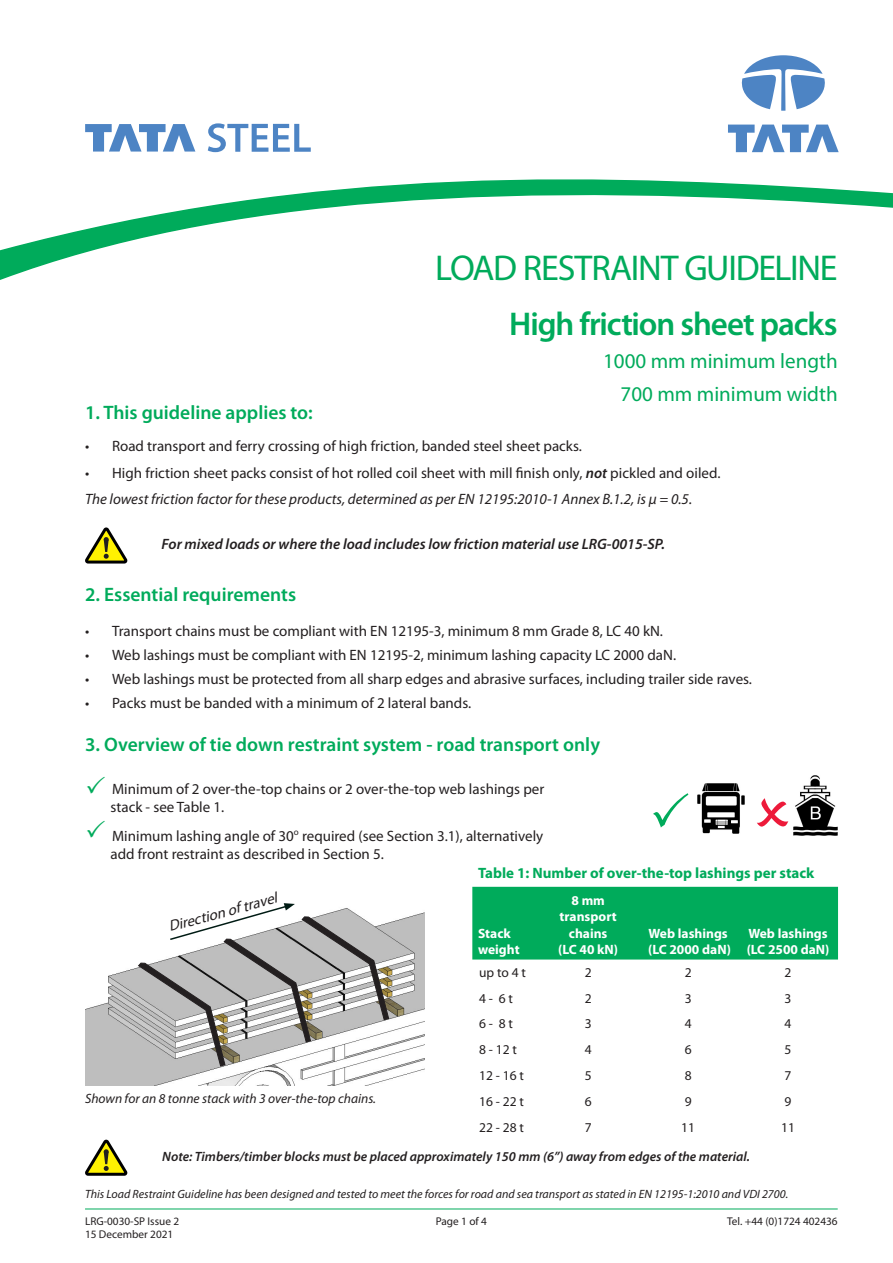
<style>
.page{position:relative;width:893px;height:1263px;background:#fff}
.page>*{position:absolute;margin:0;border:0;box-sizing:border-box;transform-origin:0 0}
.t1{font:36px "Myriad Pro";letter-spacing:-.035em;color:#00ab5b}
.t2{font:600 33px "Myriad Pro";letter-spacing:-.035em;color:#00ab5b}
.t3{font:21px "Myriad Pro";color:#00ab5b}
.t4{font:600 19.5px "Myriad Pro";color:#00ab5b}
.t5{font:15px/18px "Myriad Pro";color:#231f20}
.t6{font:italic 15px "Myriad Pro";color:#231f20}
.t7{font:italic 600 15px "Myriad Pro";color:#231f20}
.t8{font:700 15px "Myriad Pro";color:#00ab5b}
.t9{font:italic 15px "Myriad Pro";color:#231f20}
.t10{font:italic 600 13.5px "Myriad Pro";color:#231f20}
.t11{font:700 13.5px/16.2px "Myriad Pro";color:#fff}
.t12{font:13.5px "Myriad Pro";color:#231f20}
.t13{font:italic 13.5px "Myriad Pro";color:#231f20}
.t14{font:italic 12px "Myriad Pro";color:#231f20}
.t15{font:11.25px "Myriad Pro";color:#231f20}
.s1{font-weight:600;font-style:italic}
</style>
<div class="page">
<hr style="left:85px;top:1208px;width:753px;height:1px;background:#00ab5b">
<svg style="left:0;top:179px;width:893px;height:101px"></svg>
<svg style="left:741px;top:55px;width:84px;height:56px"></svg>
<svg style="left:728px;top:125px;width:111px;height:27px"></svg>
<svg style="left:85px;top:124px;width:110px;height:28px"></svg>
<svg style="left:208px;top:123px;width:103px;height:29px"></svg>
<svg style="left:85px;top:527px;width:43px;height:37px"></svg>
<div style="left:472px;top:887px;width:366px;height:72px;background:#00ab5b"></div>
<img style="left:85px;top:912px;width:340px;height:173px">
<svg style="left:137px;top:903px;width:253px;height:164px"></svg>
<img style="left:698px;top:784px;width:46px;height:50px">
<img style="left:794px;top:775px;width:44px;height:60px">
<svg style="left:85px;top:1139px;width:43px;height:37px"></svg>
<p class="t4" style="left:85px;top:400px;width:229px">1. This guideline applies to:</p>
<p class="t1" style="left:435px;top:246px;width:404px">LOAD RESTRAINT GUIDELINE</p>
<p class="t2" style="left:509px;top:303px;width:330px">High friction sheet packs</p>
<p class="t3" style="left:603px;top:348px;width:236px">1000 mm minimum length</p>
<p class="t3" style="left:621px;top:381px;width:219px">700 mm minimum width</p>
<p class="t5" style="left:85px;top:437px;width:498px">• Road transport and ferry crossing of high friction, banded steel sheet packs.</p>
<p class="t5" style="left:85px;top:463px;width:637px">• High friction sheet packs consist of hot rolled coil sheet with mill finish only, <span class="s1">not</span> pickled and oiled.</p>
<p class="t6" style="left:85px;top:490px;width:609px">The lowest friction factor for these products, determined as per EN 12195:2010-1 Annex B.1.2, is μ = 0.5.</p>
<p class="t7" style="left:162px;top:535px;width:505px">For mixed loads or where the load includes low friction material use LRG-0015-SP.</p>
<p class="t4" style="left:85px;top:582px;width:213px">2. Essential requirements</p>
<p class="t5" style="left:85px;top:622px;width:579px">• Transport chains must be compliant with EN 12195-3, minimum 8 mm Grade 8, LC 40 kN.</p>
<p class="t5" style="left:85px;top:646px;width:593px">• Web lashings must be compliant with EN 12195-2, minimum lashing capacity LC 2000 daN.</p>
<p class="t5" style="left:85px;top:670px;width:668px">• Web lashings must be protected from all sharp edges and abrasive surfaces, including trailer side raves.</p>
<p class="t5" style="left:85px;top:694px;width:388px">• Packs must be banded with a minimum of 2 lateral bands.</p>
<p class="t4" style="left:85px;top:732px;width:516px">3. Overview of tie down restraint system - road transport only</p>
<p class="t5" style="left:111px;top:779px;width:435px">Minimum of 2 over-the-top chains or 2 over-the-top web lashings per stack - see Table 1.</p>
<p class="t5" style="left:111px;top:827px;width:434px">Minimum lashing angle of 30<sup>o</sup> required (see Section 3.1), alternatively add front restraint as described in Section 5.</p>
<p class="t9" style="left:166px;top:917px;width:113px;rotate:-15deg">Direction of travel</p>
<p class="t13" style="left:85px;top:1090px;width:293px">Shown for an 8 tonne stack with 3 over-the-top chains.</p>
<p class="t8" style="left:478px;top:863px;width:338px">Table 1: Number of over-the-top lashings per stack</p>
<p class="t11" style="left:478px;top:924px;width:43px">Stack weight</p>
<p class="t11" style="left:560px;top:892px;width:59px;text-align:center">8 mm transport chains</p>
<p class="t11" style="left:558px;top:941px;width:61px">(LC 40 kN)</p>
<p class="t11" style="left:648px;top:924px;width:81px">Web lashings</p>
<p class="t11" style="left:648px;top:941px;width:84px">(LC 2000 daN)</p>
<p class="t11" style="left:748px;top:924px;width:81px">Web lashings</p>
<p class="t11" style="left:747px;top:941px;width:84px">(LC 2500 daN)</p>
<p class="t12" style="left:479px;top:964px;width:48px">up to 4 t</p>
<p class="t12" style="left:585px;top:964px;width:8px">2</p>
<p class="t12" style="left:685px;top:964px;width:8px">2</p>
<p class="t12" style="left:785px;top:964px;width:8px">2</p>
<p class="t12" style="left:479px;top:990px;width:35px">4 - 6 t</p>
<p class="t12" style="left:585px;top:990px;width:8px">2</p>
<p class="t12" style="left:685px;top:990px;width:8px">3</p>
<p class="t12" style="left:785px;top:990px;width:8px">3</p>
<p class="t12" style="left:479px;top:1015px;width:35px">6 - 8 t</p>
<p class="t12" style="left:585px;top:1015px;width:8px">3</p>
<p class="t12" style="left:685px;top:1015px;width:8px">4</p>
<p class="t12" style="left:785px;top:1015px;width:8px">4</p>
<p class="t12" style="left:479px;top:1041px;width:39px">8 - 12 t</p>
<p class="t12" style="left:585px;top:1041px;width:8px">4</p>
<p class="t12" style="left:685px;top:1041px;width:8px">6</p>
<p class="t12" style="left:785px;top:1041px;width:8px">5</p>
<p class="t12" style="left:479px;top:1067px;width:46px">12 - 16 t</p>
<p class="t12" style="left:585px;top:1067px;width:8px">5</p>
<p class="t12" style="left:685px;top:1067px;width:8px">8</p>
<p class="t12" style="left:785px;top:1067px;width:8px">7</p>
<p class="t12" style="left:479px;top:1093px;width:46px">16 - 22 t</p>
<p class="t12" style="left:585px;top:1093px;width:8px">6</p>
<p class="t12" style="left:685px;top:1093px;width:8px">9</p>
<p class="t12" style="left:785px;top:1093px;width:8px">9</p>
<p class="t12" style="left:479px;top:1119px;width:46px">22 - 28 t</p>
<p class="t12" style="left:585px;top:1119px;width:8px">7</p>
<p class="t12" style="left:681px;top:1119px;width:15px">11</p>
<p class="t12" style="left:781px;top:1119px;width:15px">11</p>
<p class="t10" style="left:162px;top:1148px;width:589px">Note: Timbers/timber blocks must be placed approximately 150 mm (6”) away from edges of the material.</p>
<p class="t14" style="left:85px;top:1187px;width:705px">This Load Restraint Guideline has been designed and tested to meet the forces for road and sea transport as stated in EN 12195-1:2010 and VDI 2700.</p>
<p class="t15" style="left:85px;top:1214px;width:96px">LRG-0030-SP Issue 2</p>
<p class="t15" style="left:436px;top:1214px;width:53px">Page 1 of 4</p>
<p class="t15" style="left:85px;top:1227px;width:90px">15 December 2021</p>
<p class="t15" style="left:727px;top:1214px;width:112px">Tel. +44 (0)1724 402436</p>
</div>
